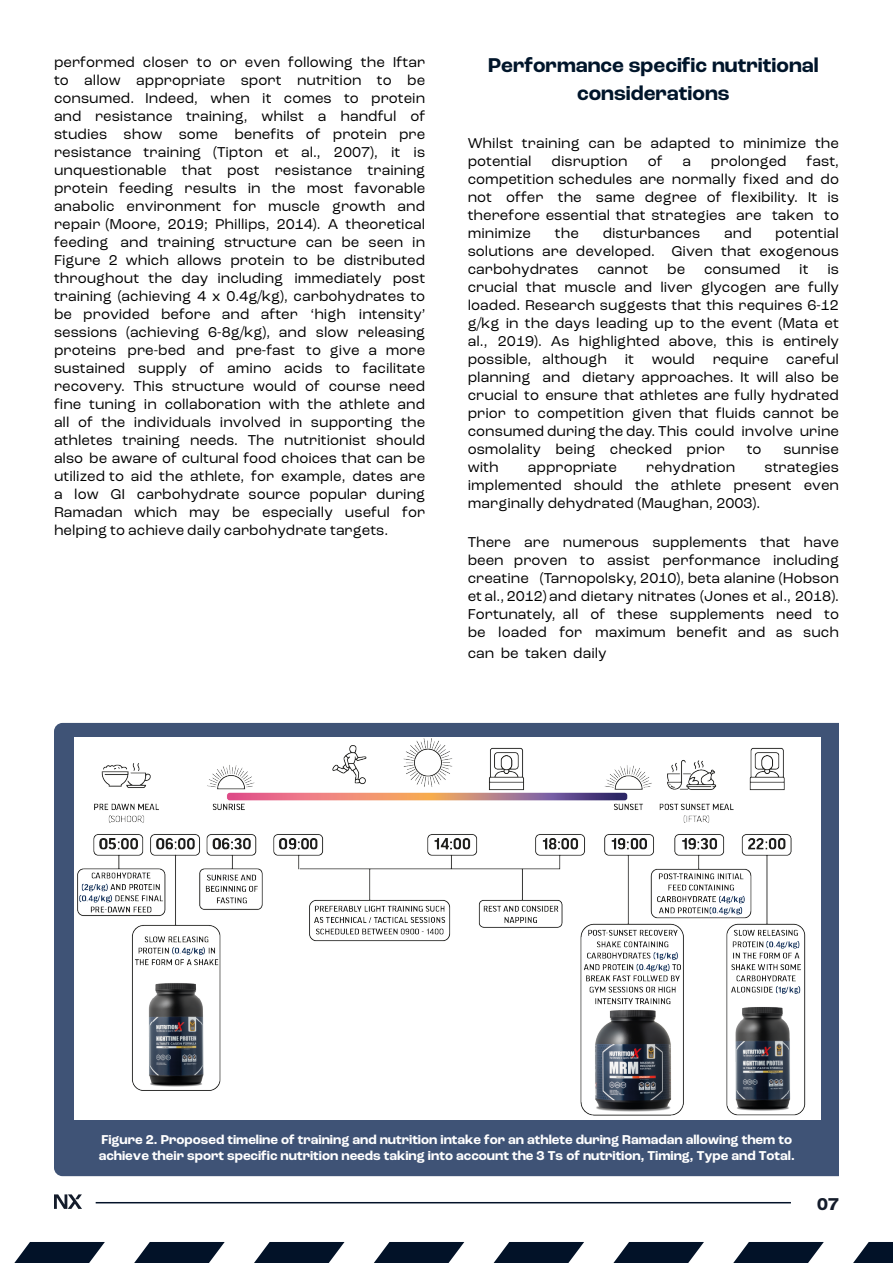
<style>
.page{position:relative;width:893px;height:1263px;background:#fff}
.page>*{position:absolute;margin:0;border:0;box-sizing:border-box;transform-origin:0 0}
.t1{font:700 21px/28.3px "Roc Grotesk";color:#00152a;text-align:center}
.t2{font:700 18px "Roc Grotesk";color:#141c2b}
.t3{font:15px/18px "Roc Grotesk";color:#000;text-align:justify}
.t4{font:700 13.5px/16.2px "Roc Grotesk";color:#fff}
</style>
<div class="page">
<svg style="left:54px;top:723px;width:785px;height:453px;background:#4c5f7f"></svg>
<img style="left:78px;top:738px;width:743px;height:379px">
<svg style="left:54px;top:1194px;width:28px;height:15px"></svg>
<svg style="left:14px;top:1242px;width:91px;height:21px"></svg>
<svg style="left:134px;top:1242px;width:91px;height:21px"></svg>
<svg style="left:254px;top:1242px;width:90px;height:21px"></svg>
<svg style="left:374px;top:1242px;width:90px;height:21px"></svg>
<svg style="left:494px;top:1242px;width:90px;height:21px"></svg>
<svg style="left:613px;top:1242px;width:91px;height:21px"></svg>
<svg style="left:733px;top:1242px;width:160px;height:21px"></svg>
<hr style="left:96px;top:1202px;width:695px;height:1px;background:#031228">
<p class="t3" style="left:54px;top:53px;width:373px">performed closer to or even following the Iftar to allow appropriate sport nutrition to be consumed. Indeed, when it comes to protein and resistance training, whilst a handful of studies show some benefits of protein pre resistance training (Tipton et al., 2007), it is unquestionable that post resistance training protein feeding results in the most favorable anabolic environment for muscle growth and repair (Moore, 2019; Phillips, 2014). A theoretical feeding and training structure can be seen in Figure 2 which allows protein to be distributed throughout the day including immediately post training (achieving 4 x 0.4g/kg), carbohydrates to be provided before and after ‘high intensity’ sessions (achieving 6-8g/kg), and slow releasing proteins pre-bed and pre-fast to give a more sustained supply of amino acids to facilitate recovery. This structure would of course need fine tuning in collaboration with the athlete and all of the individuals involved in supporting the athletes training needs. The nutritionist should also be aware of cultural food choices that can be utilized to aid the athlete, for example, dates are a low GI carbohydrate source popular during Ramadan which may be especially useful for helping to achieve daily carbohydrate targets.</p>
<h1 class="t1" style="left:488px;top:51px;width:332px">Performance specific nutritional considerations</h1>
<p class="t3" style="left:468px;top:134px;width:373px">Whilst training can be adapted to minimize the potential</p>
<p class="t3" style="left:468px;top:152px;width:373px;text-indent:339px">fast, competition schedules are normally fixed and do not offer the same degree of flexibility. It is therefore essential that strategies are taken to minimize</p>
<p class="t3" style="left:551px;top:152px;width:78px">disruption</p>
<p class="t3" style="left:648px;top:152px;width:16px">of</p>
<p class="t3" style="left:682px;top:152px;width:10px">a</p>
<p class="t3" style="left:711px;top:152px;width:77px">prolonged</p>
<p class="t3" style="left:468px;top:224px;width:373px;text-indent:307px">potential solutions are developed. Given that exogenous carbohydrates</p>
<p class="t3" style="left:555px;top:224px;width:25px">the</p>
<p class="t3" style="left:603px;top:224px;width:99px">disturbances</p>
<p class="t3" style="left:724px;top:224px;width:29px">and</p>
<p class="t3" style="left:597px;top:260px;width:53px">cannot</p>
<p class="t3" style="left:667px;top:260px;width:19px">be</p>
<p class="t3" style="left:704px;top:260px;width:78px">consumed</p>
<p class="t3" style="left:799px;top:260px;width:11px">it</p>
<p class="t3" style="left:468px;top:260px;width:373px;text-indent:360px">is crucial that muscle and liver glycogen are fully loaded. Research suggests that this requires 6-12 g/kg in the days leading up to the event (Mata et al., 2019). As highlighted above, this is entirely possible, although it would require careful planning and dietary approaches. It will also be crucial to ensure that athletes are fully hydrated prior to competition given that fluids cannot be consumed during the day. This could involve urine osmolality being checked prior</p>
<p class="t3" style="left:747px;top:440px;width:16px">to</p>
<p class="t3" style="left:783px;top:440px;width:57px">sunrise</p>
<p class="t3" style="left:468px;top:458px;width:32px">with</p>
<p class="t3" style="left:528px;top:458px;width:91px">appropriate</p>
<p class="t3" style="left:646px;top:458px;width:91px">rehydration</p>
<p class="t3" style="left:468px;top:458px;width:373px;text-indent:297px">strategies implemented should the athlete present even marginally dehydrated (Maughan, 2003).</p>
<p class="t3" style="left:468px;top:533px;width:373px">There are numerous supplements that have been proven to assist performance including creatine (Tarnopolsky, 2010), beta alanine (Hobson et al., 2012) and dietary nitrates (Jones et al., 2018).<br>Fortunately, all of these supplements need to be loaded for maximum benefit and as such</p>
<p class="t3" style="left:468px;top:644px;width:140px">can be taken daily</p>
<p class="t4" style="left:99px;top:1132px;width:698px">Figure 2. Proposed timeline of training and nutrition intake for an athlete during Ramadan allowing them to achieve their sport specific nutrition needs taking into account the 3 Ts of nutrition, Timing, Type and Total.</p>
<p class="t2" style="left:817px;top:1193px;width:23px">07</p>
</div>
